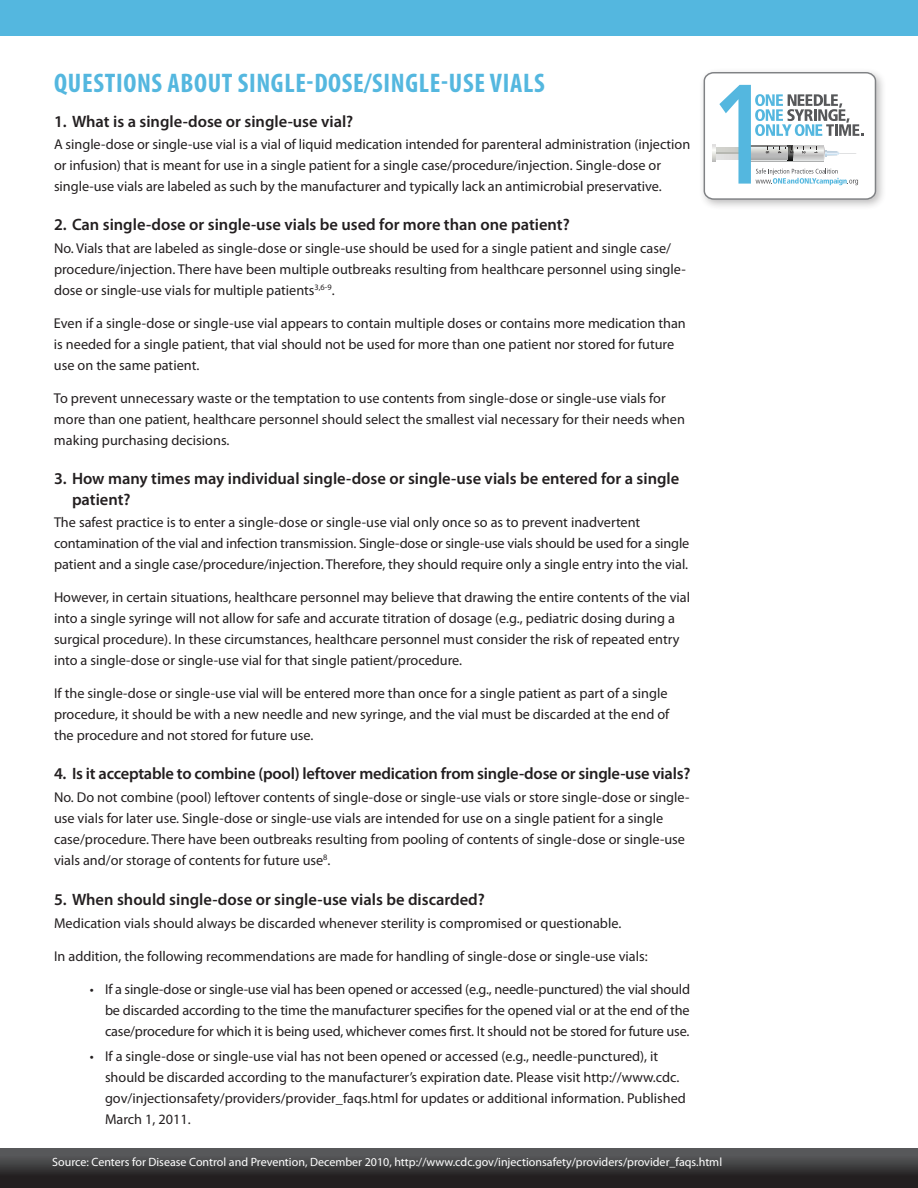
<style>
.page{position:relative;width:918px;height:1188px;background:#fff}
.page>*{position:absolute;margin:0;border:0;box-sizing:border-box;transform-origin:0 0}
.Section_headers{font:700 condensed 27px "Myriad Pro";letter-spacing:.025em;color:#54b7df}
.Questions{font:600 16.5px/21px "Myriad Pro";color:#231f20}
.text{font:14.25px/21px "Myriad Pro";color:#231f20}
.t1{font:12px "Myriad Pro";color:#fff}
</style>
<div class="page">
<div style="left:0;top:1148px;width:918px;height:40px;background:linear-gradient(to bottom,#5e6162,#191415)"></div>
<div style="left:0;top:0;width:918px;height:36px;background:#54b7df"></div>
<div style="left:699px;top:67px;width:188px;height:144px;background:#231f20;opacity:.3"></div>
<svg style="left:704px;top:72px;width:172px;height:128px"></svg>
<h1 class="Section_headers" style="left:54px;top:66px;width:492px">QUESTIONS ABOUT SINGLE-DOSE/SINGLE-USE VIALS</h1>
<h2 class="Questions" style="left:54px;top:110px;width:301px">1. What is a single-dose or single-use vial?</h2>
<p class="text" style="left:54px;top:134px;width:638px">A single-dose or single-use vial is a vial of liquid medication intended for parenteral administration (injection or infusion) that is meant for use in a single patient for a single case/procedure/injection. Single-dose or single-use vials are labeled as such by the manufacturer and typically lack an antimicrobial preservative.</p>
<h2 class="Questions" style="left:54px;top:214px;width:517px">2. Can single-dose or single-use vials be used for more than one patient?</h2>
<p class="text" style="left:54px;top:237px;width:633px">No. Vials that are labeled as single-dose or single-use should be used for a single patient and single case/ procedure/injection. There have been multiple outbreaks resulting from healthcare personnel using single&shy;dose or single-use vials for multiple patients<sup>3,6-9</sup>.</p>
<p class="text" style="left:54px;top:312px;width:633px">Even if a single-dose or single-use vial appears to contain multiple doses or contains more medication than is needed for a single patient, that vial should not be used for more than one patient nor stored for future use on the same patient.</p>
<p class="text" style="left:54px;top:387px;width:632px">To prevent unnecessary waste or the temptation to use contents from single-dose or single-use vials for more than one patient, healthcare personnel should select the smallest vial necessary for their needs when making purchasing decisions.</p>
<h2 class="Questions" style="left:72px;top:467px;width:609px;text-indent:-18px">3. How many times may individual single-dose or single-use vials be entered for a single patient?</h2>
<p class="text" style="left:54px;top:512px;width:637px">The safest practice is to enter a single-dose or single-use vial only once so as to prevent inadvertent contamination of the vial and infection transmission. Single-dose or single-use vials should be used for a single patient and a single case/procedure/injection. Therefore, they should require only a single entry into the vial.</p>
<p class="text" style="left:54px;top:587px;width:638px">However, in certain situations, healthcare personnel may believe that drawing the entire contents of the vial into a single syringe will not allow for safe and accurate titration of dosage (e.g., pediatric dosing during a surgical procedure). In these circumstances, healthcare personnel must consider the risk of repeated entry into a single-dose or single-use vial for that single patient/procedure.</p>
<p class="text" style="left:54px;top:683px;width:617px">If the single-dose or single-use vial will be entered more than once for a single patient as part of a single procedure, it should be with a new needle and new syringe, and the vial must be discarded at the end of the procedure and not stored for future use.</p>
<h2 class="Questions" style="left:54px;top:763px;width:638px">4. Is it acceptable to combine (pool) leftover medication from single-dose or single-use vials?</h2>
<p class="text" style="left:54px;top:786px;width:637px">No. Do not combine (pool) leftover contents of single-dose or single-use vials or store single-dose or single&shy;use vials for later use. Single-dose or single-use vials are intended for use on a single patient for a single case/procedure. There have been outbreaks resulting from pooling of contents of single-dose or single-use vials and/or storage of contents for future use<sup>8</sup>.</p>
<h2 class="Questions" style="left:54px;top:889px;width:432px">5. When should single-dose or single-use vials be discarded?</h2>
<p class="text" style="left:54px;top:912px;width:569px">Medication vials should always be discarded whenever sterility is compromised or questionable.</p>
<p class="text" style="left:54px;top:945px;width:595px">In addition, the following recommendations are made for handling of single-dose or single-use vials:</p>
<p class="text" style="left:105px;top:978px;width:587px;text-align:justify;text-indent:-15px">• If a single-dose or single-use vial has been opened or accessed (e.g., needle-punctured) the vial should be discarded according to the time the manufacturer specifies for the opened vial or at the end of the case/procedure for which it is being used, whichever comes first. It should not be stored for future use.</p>
<p class="text" style="left:105px;top:1046px;width:582px;text-indent:-15px">• If a single-dose or single-use vial has not been opened or accessed (e.g., needle-punctured), it should be discarded according to the manufacturer’s expiration date. Please visit http://www.cdc. gov/injectionsafety/providers/provider_faqs.html for updates or additional information. Published March 1, 2011.</p>
<p class="t1" style="left:52px;top:1154px;width:671px">Source: Centers for Disease Control and Prevention, December 2010, http://www.cdc.gov/injectionsafety/providers/provider_faqs.html</p>
</div>
